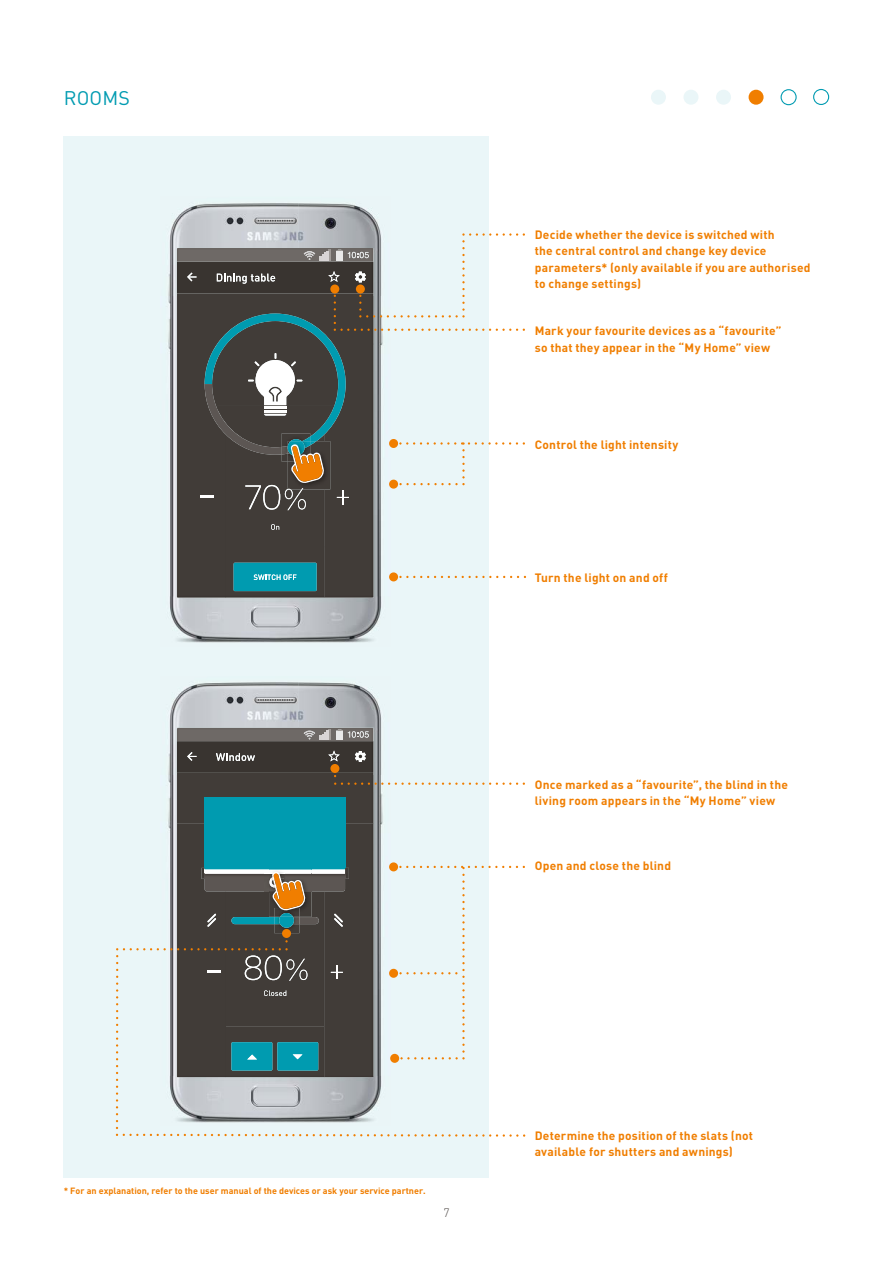
<style>
.page{position:relative;width:893px;height:1263px;background:#fff}
.page>*{position:absolute;margin:0;border:0;box-sizing:border-box;transform-origin:0 0}
.t1{font:19.5px "DIN";letter-spacing:.01em;color:#009bb1}
.t2{font:700 12px/16.5px "DIN";letter-spacing:.02em;color:#f07e00}
.t3{font:300 12px "DIN";color:#4f4946}
.t4{font:700 9px "DIN";color:#f07e00}
</style>
<div class="page">
<div style="left:64px;top:136px;width:425px;height:1042px;background:#eaf6f8"></div>
<img style="left:168px;top:203px;width:213px;height:93px">
<img style="left:168px;top:296px;width:9px;height:300px">
<img style="left:373px;top:331px;width:17px;height:265px">
<img style="left:169px;top:596px;width:213px;height:47px">
<img style="left:177px;top:598px;width:196px;height:1px">
<img style="left:177px;top:248px;width:196px;height:96px">
<div style="left:177px;top:344px;width:49px;height:254px;background:#413c38"></div>
<div style="left:324px;top:344px;width:49px;height:254px;background:#413c38"></div>
<div style="left:226px;top:455px;width:98px;height:143px;background:#413c38"></div>
<div style="left:219px;top:356px;width:91px;height:49px;background:#413c38"></div>
<img style="left:282px;top:405px;width:53px;height:42px">
<div style="left:234px;top:563px;width:83px;height:28px;background:#009bb0"></div>
<svg style="left:217px;top:274px;width:58px;height:10px"></svg>
<svg style="left:271px;top:524px;width:8px;height:6px"></svg>
<img style="left:245px;top:485px;width:16px;height:24px">
<img style="left:263px;top:485px;width:17px;height:25px">
<img style="left:287px;top:509px;width:15px;height:1px">
<svg style="left:254px;top:574px;width:42px;height:6px"></svg>
<svg style="left:187px;top:273px;width:10px;height:8px"></svg>
<img style="left:282px;top:407px;width:4px;height:5px">
<img style="left:255px;top:360px;width:40px;height:45px">
<svg style="left:255px;top:361px;width:4px;height:5px"></svg>
<svg style="left:291px;top:361px;width:5px;height:5px"></svg>
<img style="left:210px;top:314px;width:130px;height:42px">
<img style="left:205px;top:356px;width:14px;height:28px">
<img style="left:310px;top:356px;width:36px;height:85px">
<img style="left:205px;top:384px;width:77px;height:71px">
<img style="left:282px;top:433px;width:28px;height:4px">
<svg style="left:337px;top:491px;width:12px;height:13px"></svg>
<svg style="left:201px;top:496px;width:12px;height:1px"></svg>
<img style="left:168px;top:682px;width:213px;height:94px">
<img style="left:168px;top:776px;width:9px;height:90px">
<img style="left:373px;top:785px;width:10px;height:81px">
<img style="left:177px;top:727px;width:196px;height:96px">
<img style="left:177px;top:823px;width:28px;height:43px">
<img style="left:345px;top:823px;width:28px;height:43px">
<svg style="left:216px;top:753px;width:39px;height:8px"></svg>
<svg style="left:336px;top:729px;width:33px;height:10px"></svg>
<svg style="left:304px;top:729px;width:26px;height:10px"></svg>
<svg style="left:187px;top:752px;width:10px;height:9px"></svg>
<div style="left:205px;top:797px;width:140px;height:69px;background:#009bb0"></div>
<svg style="left:304px;top:233px;width:221px;height:98px"></svg>
<div style="left:330px;top:284px;width:9px;height:9px;background:#f07e00;border-radius:50%"></div>
<div style="left:389px;top:862px;width:9px;height:9px;background:#f07e00;border-radius:50%"></div>
<div style="left:389px;top:439px;width:9px;height:9px;background:#f07e00;border-radius:50%"></div>
<svg style="left:392px;top:442px;width:133px;height:43px"></svg>
<div style="left:389px;top:480px;width:9px;height:9px;background:#f07e00;border-radius:50%"></div>
<svg style="left:398px;top:576px;width:128px;height:2px"></svg>
<div style="left:389px;top:572px;width:9px;height:9px;background:#f07e00;border-radius:50%"></div>
<svg style="left:328px;top:750px;width:197px;height:35px"></svg>
<div style="left:330px;top:764px;width:9px;height:9px;background:#f07e00;border-radius:50%"></div>
<img style="left:325px;top:441px;width:5px;height:48px">
<svg style="left:282px;top:437px;width:43px;height:72px;background:#716349"></svg>
<div style="left:651px;top:90px;width:15px;height:15px;background:#eaf6f8;border-radius:50%"></div>
<div style="left:683px;top:90px;width:15px;height:15px;background:#eaf6f8;border-radius:50%"></div>
<div style="left:716px;top:90px;width:15px;height:15px;background:#eaf6f8;border-radius:50%"></div>
<div style="left:749px;top:90px;width:14px;height:15px;background:#f07e00;border-radius:50%"></div>
<svg style="left:780px;top:89px;width:17px;height:16px"></svg>
<svg style="left:813px;top:89px;width:16px;height:16px"></svg>
<svg style="left:170px;top:866px;width:355px;height:66px"></svg>
<svg style="left:116px;top:932px;width:409px;height:205px"></svg>
<div style="left:282px;top:929px;width:9px;height:9px;background:#f07e00;border-radius:50%"></div>
<h1 class="t1" style="left:64px;top:86px;width:68px">ROOMS</h1>
<p class="t2" style="left:535px;top:226px;width:277px">Decide whether the device is switched with<br>the central control and change key device parameters* (only available if you are authorised to change settings)</p>
<p class="t2" style="left:535px;top:322px;width:248px">Mark your favourite devices as a “favourite” so that they appear in the “My Home” view</p>
<p class="t2" style="left:535px;top:436px;width:145px">Control the light intensity</p>
<p class="t2" style="left:535px;top:569px;width:135px">Turn the light on and off</p>
<p class="t2" style="left:535px;top:775px;width:255px">Once marked as a “favourite”, the blind in the living room appears in the “My Home” view</p>
<p class="t2" style="left:535px;top:857px;width:138px">Open and close the blind</p>
<p class="t4" style="left:64px;top:1185px;width:363px">* For an explanation, refer to the user manual of the devices or ask your service partner.</p>
<p class="t3" style="left:443px;top:1205px;width:8px">7</p>
<p class="t2" style="left:535px;top:1126px;width:220px">Determine the position of the slats (not available for shutters and awnings)</p>
</div>
